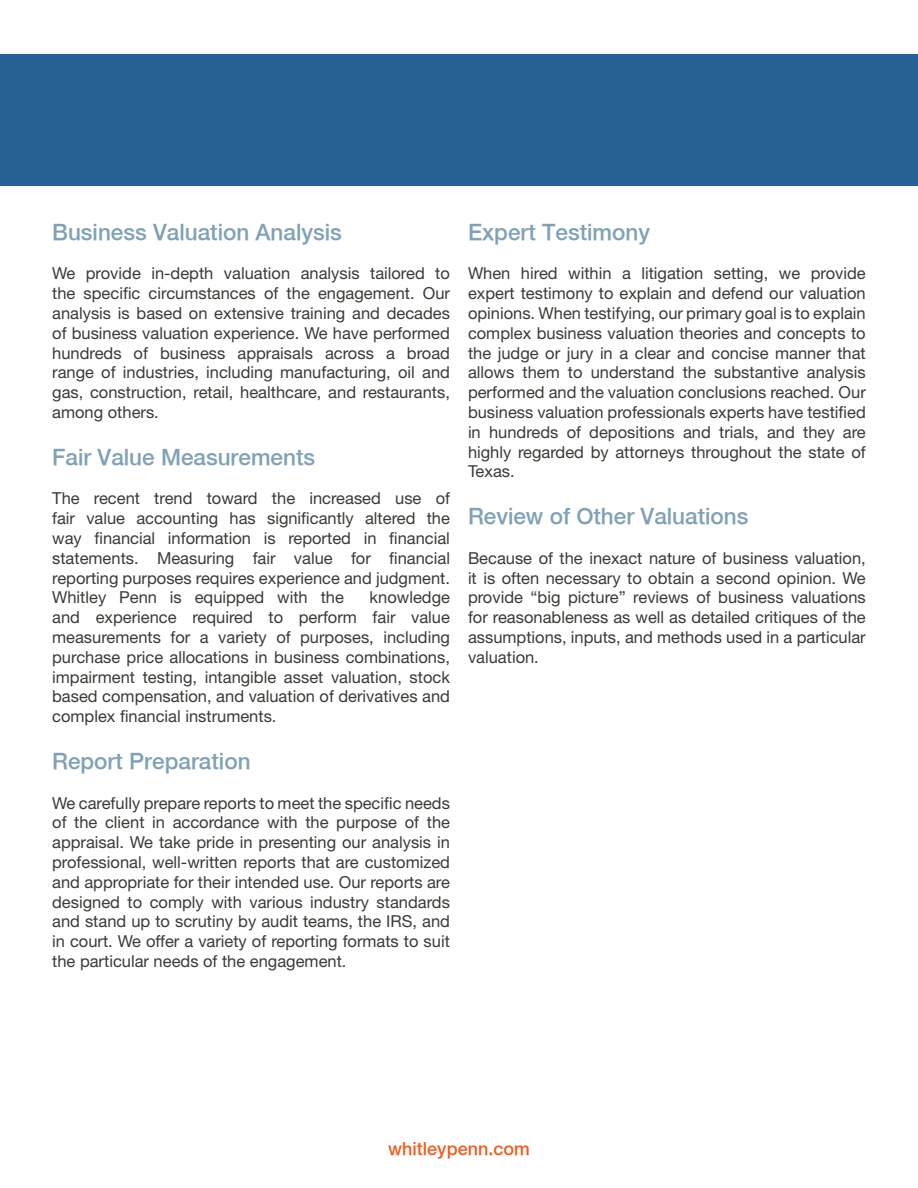
<style>
.page{position:relative;width:918px;height:1188px;background:#fff}
.page>*{position:absolute;margin:0;border:0;box-sizing:border-box;transform-origin:0 0}
.t1{font:500 22.5px "Helvetica Neue";color:#80a1b6}
.t2{font:500 18px "Helvetica Neue";color:#f15d22}
.t3{font:16.5px/19.8px "Helvetica Neue LT Pro";color:#3d3935;text-align:justify}
</style>
<div class="page">
<div style="left:0;top:54px;width:918px;height:131px;background:#276092"></div>
<p class="t1" style="left:52px;top:218px;width:291px">Business Valuation Analysis</p>
<p class="t3" style="left:52px;top:263px;width:399px">We provide in-depth valuation analysis tailored to the specific circumstances of the engagement. Our analysis is based on extensive training and decades of business valuation experience. We have performed hundreds of business appraisals across a broad range of industries, including manufacturing, oil and gas, construction, retail, healthcare, and restaurants, among others.</p>
<p class="t1" style="left:52px;top:443px;width:265px">Fair Value Measurements</p>
<p class="t3" style="left:52px;top:488px;width:399px">The recent trend toward the increased use of fair value accounting has significantly altered the way financial information is reported in financial statements. Measuring fair value for financial reporting purposes requires experience and judgment.<br>Whitley Penn is equipped with the</p>
<p class="t3" style="left:52px;top:587px;width:399px;text-indent:317px">knowledge and experience required to perform fair value measurements for a variety of purposes, including purchase price allocations in business combinations, impairment testing, intangible asset valuation, stock based compensation, and valuation of derivatives and complex financial instruments.</p>
<p class="t1" style="left:52px;top:748px;width:200px">Report Preparation</p>
<p class="t3" style="left:52px;top:792px;width:399px">We carefully prepare reports to meet the specific needs of the client in accordance with the purpose of the appraisal. We take pride in presenting our analysis in professional, well-written reports that are customized and appropriate for their intended use. Our reports are designed to comply with various industry standards and stand up to scrutiny by audit teams, the IRS, and in court. We offer a variety of reporting formats to suit the particular needs of the engagement.</p>
<h1 class="t1" style="left:468px;top:218px;width:184px">Expert Testimony</h1>
<p class="t3" style="left:468px;top:263px;width:399px">When hired within a litigation setting, we provide expert testimony to explain and defend our valuation opinions. When testifying, our primary goal is to explain complex business valuation theories and concepts to the judge or jury in a clear and concise manner that allows them to understand the substantive analysis performed and the valuation conclusions reached. Our business valuation professionals experts have testified in hundreds of depositions and trials, and they are highly regarded by attorneys throughout the state of Texas.</p>
<h1 class="t1" style="left:468px;top:503px;width:282px">Review of Other Valuations</h1>
<p class="t3" style="left:468px;top:548px;width:399px">Because of the inexact nature of business valuation, it is often necessary to obtain a second opinion. We provide “big picture” reviews of business valuations for reasonableness as well as detailed critiques of the assumptions, inputs, and methods used in a particular valuation.</p>
<p class="t2" style="left:388px;top:1138px;width:143px">whitleypenn.com</p>
</div>
